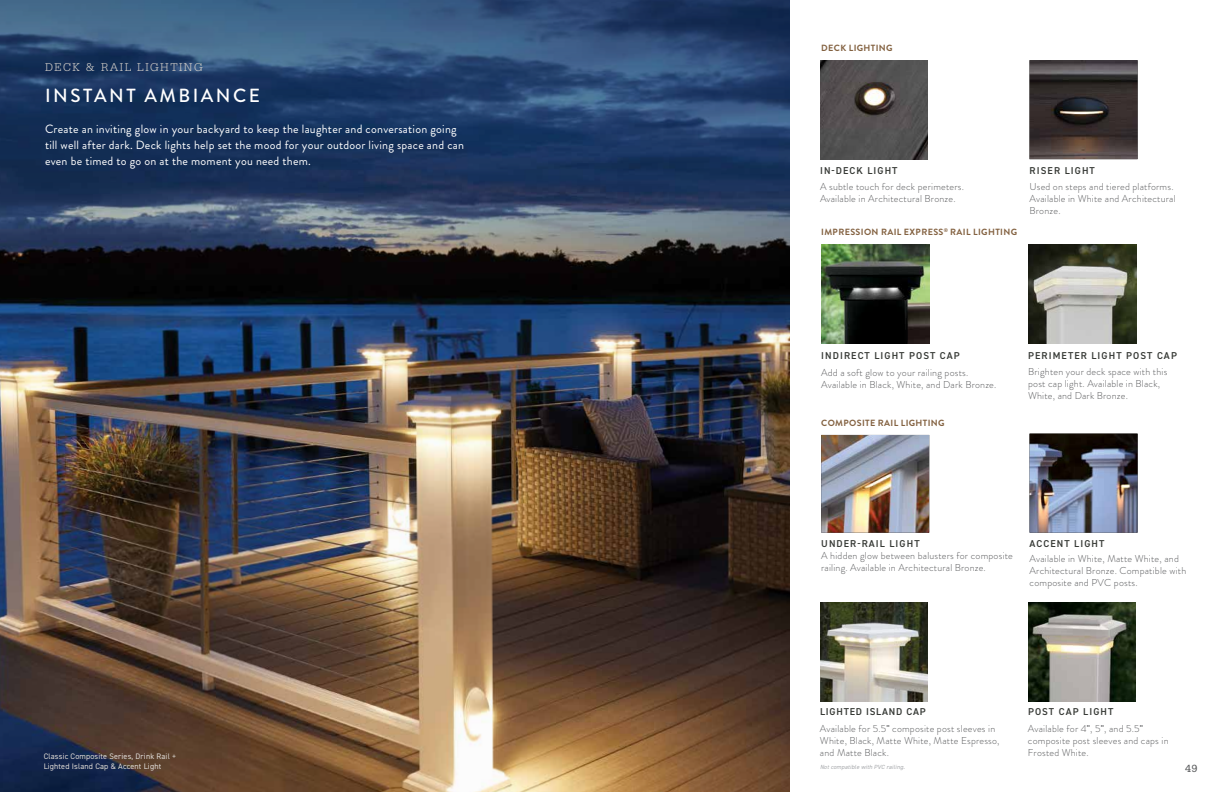
<style>
.page{position:relative;width:1224px;height:792px;background:#fff}
.page>*{position:absolute;margin:0;border:0;box-sizing:border-box;transform-origin:0 0}
.t1{font:500 19px "Brandon Grotesque";letter-spacing:.13em;color:#fff}
.t2{font:12px/16px "Brandon Grotesque";letter-spacing:.02em;color:#fff}
.t3{font:300 12px "Serifa Std";letter-spacing:.12em;color:#d6d1ca}
.t4{font:11px "Serifa Std";color:#58595b}
.t5{font:300 10px/12px "Brandon Grotesque";letter-spacing:.02em;color:#58595b}
.t6{font:600 10px "DIN2014";letter-spacing:.11em;color:#373a36}
.t7{font:600 10px "DIN2014";letter-spacing:.08em;color:#373a36}
.t8{font:700 9px "Brandon Grotesque";letter-spacing:.04em;color:#836140}
.t9{font:8px/10px "DIN2014";letter-spacing:.02em;color:#dedad5}
.t10{font:italic 6px "DIN2014";color:#a7a9ac}
.s1{font-family:"DIN2014";font-weight:400}
</style>
<div class="page">
<img style="left:0;top:305px;width:789px;height:487px">
<img style="left:820px;top:60px;width:108px;height:99px">
<img style="left:821px;top:245px;width:108px;height:99px">
<img style="left:1030px;top:60px;width:108px;height:99px">
<img style="left:1028px;top:245px;width:108px;height:99px">
<img style="left:1030px;top:434px;width:108px;height:99px">
<img style="left:820px;top:602px;width:108px;height:99px">
<img style="left:1028px;top:602px;width:108px;height:99px">
<svg style="left:0;top:0;width:789px;height:305px;background:#283d5b"></svg>
<img style="left:821px;top:435px;width:108px;height:98px">
<p class="t3" style="left:45px;top:60px;width:159px">DECK &amp; RAIL LIGHTING</p>
<h1 class="t1" style="left:45px;top:83px;width:216px">INSTANT AMBIANCE</h1>
<p class="t2" style="left:45px;top:121px;width:421px">Create an inviting glow in your backyard to keep the laughter and conversation going till well after dark. Deck lights help set the mood for your outdoor living space and can even be timed to go on at the moment you need them.</p>
<p class="t8" style="left:821px;top:42px;width:73px">DECK LIGHTING</p>
<p class="t6" style="left:820px;top:164px;width:79px">IN-DECK LIGHT</p>
<p class="t6" style="left:1030px;top:164px;width:67px">RISER LIGHT</p>
<p class="t5" style="left:820px;top:181px;width:146px">A subtle touch for deck perimeters.<br>Available in Architectural Bronze.</p>
<p class="t5" style="left:1030px;top:181px;width:148px">Used on steps and tiered platforms.<br>Available in White and Architectural<br>Bronze.</p>
<p class="t8" style="left:821px;top:225px;width:197px">IMPRESSION RAIL EXPRESS<sup>®</sup> RAIL LIGHTING</p>
<p class="t6" style="left:821px;top:349px;width:140px">INDIRECT LIGHT POST CAP</p>
<p class="t5" style="left:821px;top:367px;width:177px">Add a soft glow to your railing posts.<br>Available in Black, White, and Dark Bronze.</p>
<p class="t8" style="left:821px;top:416px;width:125px">COMPOSITE RAIL LIGHTING</p>
<p class="t6" style="left:1028px;top:349px;width:150px">PERIMETER LIGHT POST CAP</p>
<p class="t5" style="left:1028px;top:366px;width:141px">Brighten your deck space with this post cap light. Available in Black,<br>White, and Dark Bronze.</p>
<p class="t6" style="left:821px;top:537px;width:100px">UNDER-RAIL LIGHT</p>
<p class="t6" style="left:1030px;top:537px;width:76px">ACCENT LIGHT</p>
<p class="t5" style="left:821px;top:550px;width:193px">A hidden glow between balusters for composite railing. Available in Architectural Bronze.</p>
<p class="t5" style="left:1030px;top:552px;width:158px">Available in White, Matte White, and<br>Architectural Bronze. Compatible with composite and PVC posts.</p>
<p class="t7" style="left:820px;top:705px;width:107px">LIGHTED ISLAND CAP</p>
<p class="t5" style="left:820px;top:722px;width:181px">Available for 5.5<span class="s1">"</span> composite post sleeves in<br>White, Black, Matte White, Matte Espresso, and Matte Black.</p>
<p class="t9" style="left:44px;top:751px;width:134px">Classic Composite Series, Drink Rail +<br>Lighted Island Cap &amp; Accent Light</p>
<p class="t10" style="left:820px;top:763px;width:88px">Notcompatible with PVC railing.</p>
<p class="t6" style="left:1028px;top:705px;width:87px">POST CAP LIGHT</p>
<p class="t5" style="left:1028px;top:722px;width:142px">Available for 4<span class="s1">"</span>, 5<span class="s1">"</span>, and 5.5<span class="s1">" </span>composite post sleeves and caps in<br>Frosted White.</p>
<p class="t4" style="left:1185px;top:763px;width:14px">49</p>
</div>
